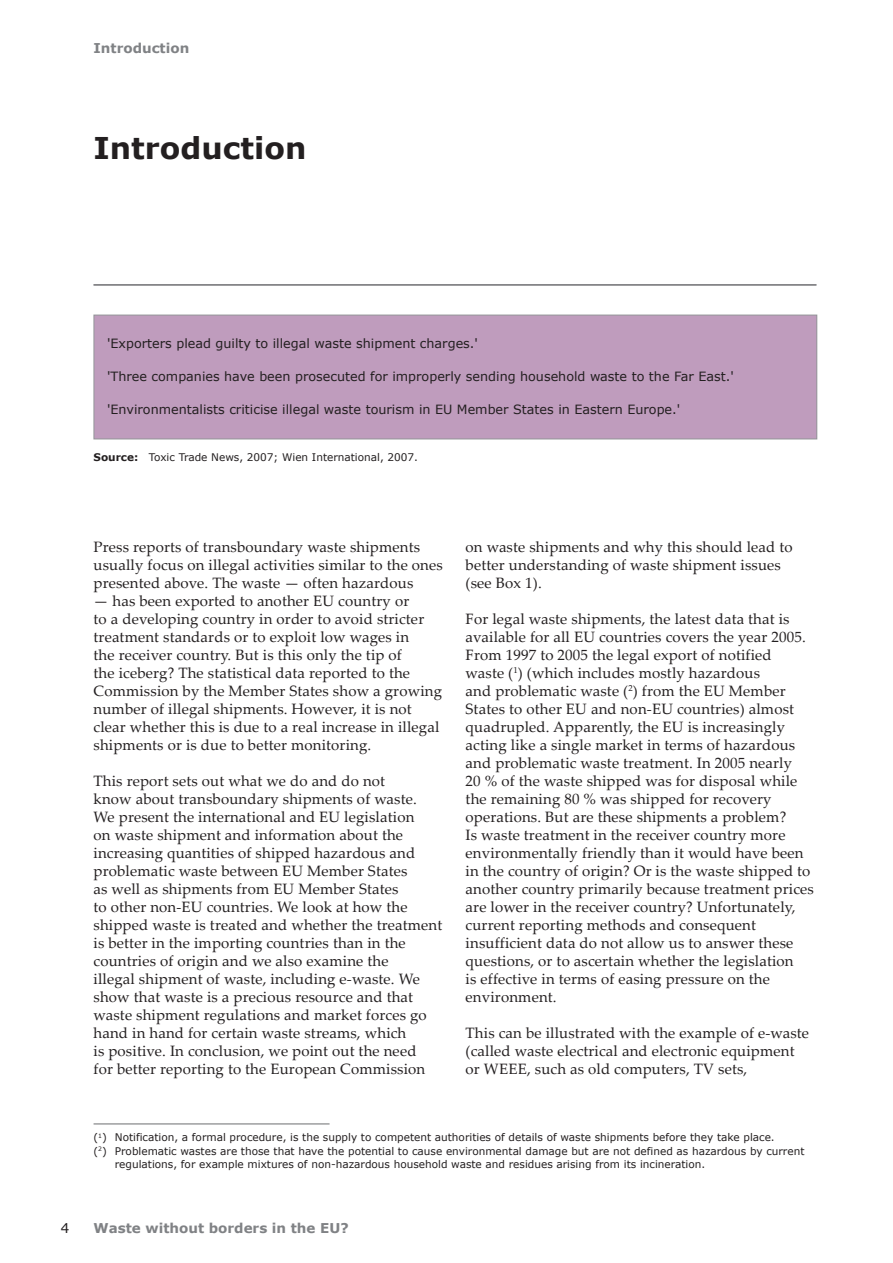
<style>
.page{position:relative;width:893px;height:1263px;background:#fff}
.page>*{position:absolute;margin:0;border:0;box-sizing:border-box;transform-origin:0 0}
.Chaptertitle{font:700 30px "Verdana";color:#231f20}
.Body_Text{font:15px/18px "Palatino Linotype";letter-spacing:.01em;color:#231f20}
.rider{font:700 13.5px "Verdana";color:#808285}
.Master_Page{font:700 13.5px "Verdana";color:#808285}
.Page_No_Right{font:13.5px "Verdana";color:#231f20}
.Box_text{font:12.75px "Verdana";color:#231f20}
.Footnote{font:10.5px/13.5px "Verdana";color:#231f20}
.Note_Source{font:10.5px "Verdana";color:#231f20}
.s1{font-weight:700}
</style>
<div class="page">
<hr style="left:94px;top:285px;width:722px;height:1px;background:#6c6d70">
<hr style="left:94px;top:1123px;width:236px;height:1px;background:#6c6d70">
<div style="left:94px;top:315px;width:723px;height:124px;background:#bf9cbd"></div>
<div style="left:94px;top:315px;width:723px;height:124px;border:1px solid #939598"></div>
<p class="Master_Page" style="left:94px;top:40px;width:97px">Introduction</p>
<p class="Chaptertitle" style="left:94px;top:129px;width:214px">Introduction</p>
<p class="Box_text" style="left:107px;top:335px;width:372px">'Exporters plead guilty to illegal waste shipment charges.'</p>
<p class="Box_text" style="left:107px;top:368px;width:628px">'Three companies have been prosecuted for improperly sending household waste to the Far East.'</p>
<p class="Box_text" style="left:107px;top:401px;width:575px">'Environmentalists criticise illegal waste tourism in EU Member States in Eastern Europe.'</p>
<p class="Note_Source" style="left:94px;top:450px;width:326px"><span class="s1">Source:</span> Toxic Trade News, 2007; Wien International, 2007.</p>
<p class="Body_Text" style="left:94px;top:537px;width:351px">Press reports of transboundary waste shipments usually focus on illegal activities similar to the ones presented above. The waste — often hazardous</p>
<p class="Body_Text" style="left:94px;top:591px;width:350px">— has been exported to another EU country or<br>to a developing country in order to avoid stricter treatment standards or to exploit low wages in<br>the receiver country. But is this only the tip of<br>the iceberg? The statistical data reported to the Commission by the Member States show a growing number of illegal shipments. However, it is not clear whether this is due to a real increase in illegal shipments or is due to better monitoring.</p>
<p class="Body_Text" style="left:94px;top:771px;width:350px">This report sets out what we do and do not<br>know about transboundary shipments of waste.<br>We present the international and EU legislation<br>on waste shipment and information about the increasing quantities of shipped hazardous and problematic waste between EU Member States<br>as well as shipments from EU Member States<br>to other non‑EU countries. We look at how the shipped waste is treated and whether the treatment is better in the importing countries than in the countries of origin and we also examine the<br>illegal shipment of waste, including e-waste. We show that waste is a precious resource and that waste shipment regulations and market forces go hand in hand for certain waste streams, which<br>is positive. In conclusion, we point out the need<br>for better reporting to the European Commission</p>
<p class="Body_Text" style="left:466px;top:537px;width:329px">on waste shipments and why this should lead to better understanding of waste shipment issues (see Box 1).</p>
<p class="Body_Text" style="left:466px;top:609px;width:350px">For legal waste shipments, the latest data that is available for all EU countries covers the year 2005.<br>From 1997 to 2005 the legal export of notified waste (<sup>1</sup>) (which includes mostly hazardous<br>and problematic waste (<sup>2</sup>) from the EU Member States to other EU and non‑EU countries) almost quadrupled. Apparently, the EU is increasingly acting like a single market in terms of hazardous and problematic waste treatment. In 2005 nearly<br>20 % of the waste shipped was for disposal while the remaining 80 % was shipped for recovery operations. But are these shipments a problem?<br>Is waste treatment in the receiver country more environmentally friendly than it would have been in the country of origin? Or is the waste shipped to another country primarily because treatment prices are lower in the receiver country? Unfortunately, current reporting methods and consequent insufficient data do not allow us to answer these questions, or to ascertain whether the legislation<br>is effective in terms of easing pressure on the environment.</p>
<p class="Body_Text" style="left:466px;top:1023px;width:345px">This can be illustrated with the example of e-waste (called waste electrical and electronic equipment or WEEE, such as old computers, TV sets,</p>
<p class="Footnote" style="left:94px;top:1130px;width:683px">(<sup>1</sup>) Notification, a formal procedure, is the supply to competent authorities of details of waste shipments before they take place.</p>
<p class="Footnote" style="left:115px;top:1144px;width:691px;text-indent:-21px">(<sup>2</sup>) Problematic wastes are those that have the potential to cause environmental damage but are not defined as hazardous by current regulations, for example mixtures of non‑hazardous household waste and residues arising from its incineration.</p>
<p class="Page_No_Right" style="left:61px;top:1219px;width:10px">4</p>
<p class="rider" style="left:94px;top:1219px;width:257px">Waste without borders in the EU?</p>
</div>
